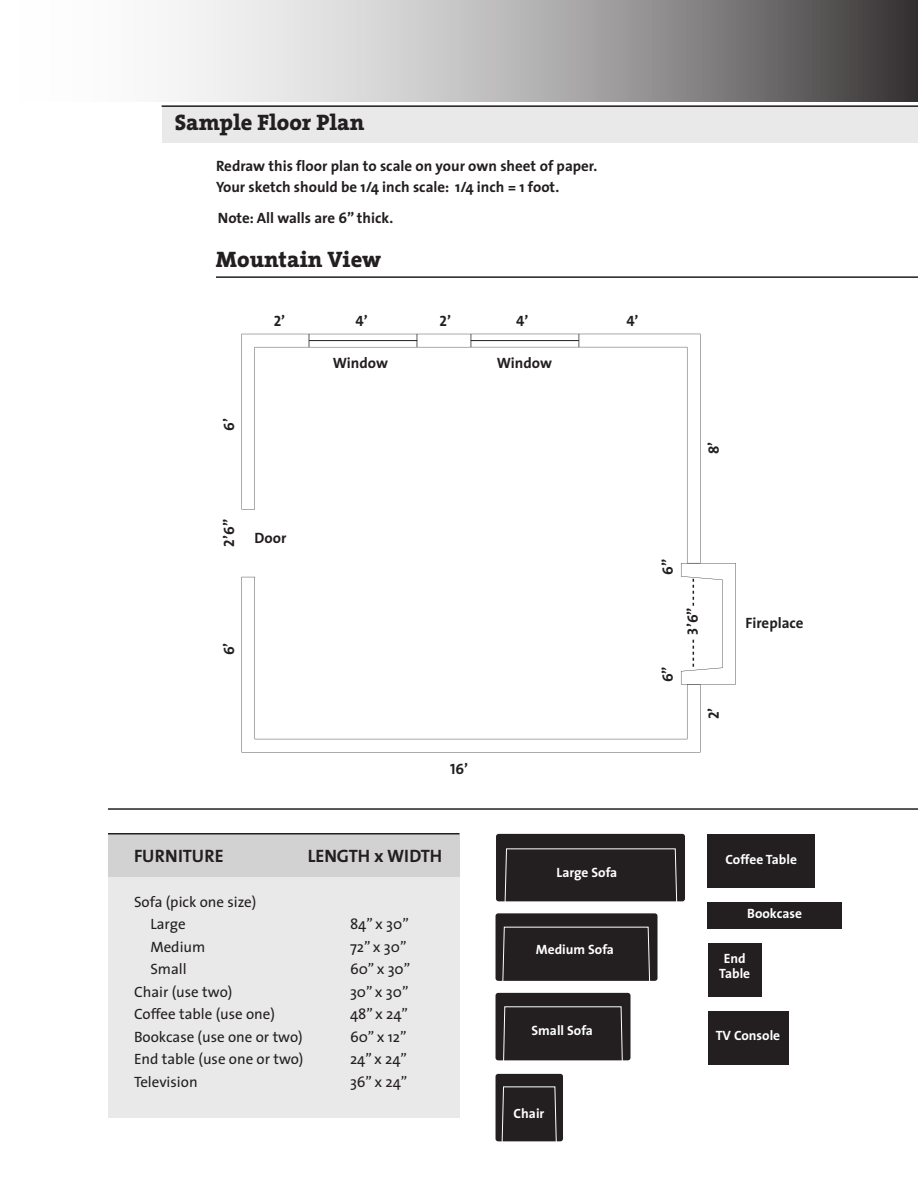
<style>
.page{position:relative;width:918px;height:1188px;background:#fff}
.page>*{position:absolute;margin:0;border:0;box-sizing:border-box;transform-origin:0 0}
.t1{font:800 22.5px "The Serif";color:#231f20}
.t2{font:700 18px "The Sans";color:#231f20}
.t3{font:15px/22.5px "The Sans";color:#231f20}
.t4{font:700 15px/21px "The Sans";color:#231f20}
.t5{font:15px "The Sans Bold Caps";color:#231f20}
.t6{font:700 13.5px/15px "The Sans";color:#fff;text-align:center}
</style>
<div class="page">
<div style="left:108px;top:864px;width:351px;height:254px;background:#e9e9e9"></div>
<div style="left:108px;top:834px;width:351px;height:43px;background:#d3d2d2"></div>
<hr style="left:108px;top:808px;width:810px;height:2px;background:#231f20">
<hr style="left:108px;top:833px;width:351px;height:2px;background:#231f20">
<div style="left:496px;top:913px;width:162px;height:68px;background:#231f20;border-radius:3px"></div>
<div style="left:496px;top:993px;width:135px;height:67px;background:#231f20;border-radius:3px"></div>
<div style="left:496px;top:1074px;width:67px;height:67px;background:#231f20;border-radius:3px"></div>
<div style="left:707px;top:834px;width:108px;height:54px;background:#231f20"></div>
<div style="left:707px;top:902px;width:135px;height:27px;background:#231f20"></div>
<div style="left:708px;top:943px;width:54px;height:54px;background:#231f20"></div>
<div style="left:708px;top:1011px;width:81px;height:54px;background:#231f20"></div>
<div style="left:496px;top:834px;width:189px;height:67px;background:#231f20;border-radius:3px"></div>
<svg style="left:504px;top:848px;width:174px;height:54px"></svg>
<svg style="left:502px;top:926px;width:148px;height:55px"></svg>
<svg style="left:503px;top:1006px;width:120px;height:55px"></svg>
<svg style="left:501px;top:1086px;width:56px;height:56px"></svg>
<svg style="left:241px;top:685px;width:447px;height:67px"></svg>
<svg style="left:241px;top:334px;width:495px;height:351px"></svg>
<svg style="left:179px;top:0;width:739px;height:101px;background:#a6a5a5"></svg>
<hr style="left:216px;top:276px;width:702px;height:2px;background:#231f20">
<div style="left:162px;top:105px;width:756px;height:38px;background:#e9e9e9"></div>
<hr style="left:162px;top:105px;width:756px;height:2px;background:#231f20">
<p class="t1" style="left:175px;top:103px;width:191px">Sample Floor Plan</p>
<p class="t4" style="left:216px;top:155px;width:383px">Redraw this floor plan to scale on your own sheet of paper.<br>Your sketch should be 1/4 inch scale: 1/4 inch = 1 foot.</p>
<p class="t4" style="left:218px;top:207px;width:177px">Note: All walls are 6” thick.</p>
<p class="t1" style="left:216px;top:241px;width:167px">Mountain View</p>
<p class="t5" style="left:274px;top:308px;width:13px">2’</p>
<p class="t5" style="left:356px;top:308px;width:14px">4’</p>
<p class="t5" style="left:440px;top:308px;width:13px">2’</p>
<p class="t5" style="left:516px;top:308px;width:14px">4’</p>
<p class="t5" style="left:626px;top:308px;width:14px">4’</p>
<p class="t5" style="left:217px;top:431px;width:14px;rotate:-90deg">6’</p>
<p class="t4" style="left:333px;top:352px;width:57px">Window</p>
<p class="t4" style="left:497px;top:352px;width:57px">Window</p>
<p class="t5" style="left:701px;top:454px;width:14px;rotate:-90deg">8’</p>
<p class="t5" style="left:217px;top:547px;width:29px;rotate:-90deg">2’6”</p>
<p class="t4" style="left:255px;top:527px;width:33px">Door</p>
<p class="t5" style="left:217px;top:655px;width:14px;rotate:-90deg">6’</p>
<p class="t5" style="left:450px;top:757px;width:20px">16’</p>
<p class="t5" style="left:655px;top:575px;width:18px;rotate:-90deg">6”</p>
<p class="t5" style="left:655px;top:682px;width:18px;rotate:-90deg">6”</p>
<p class="t5" style="left:680px;top:635px;width:29px;rotate:-90deg">3’6”</p>
<p class="t5" style="left:701px;top:719px;width:13px;rotate:-90deg">2’</p>
<p class="t4" style="left:746px;top:612px;width:60px">Fireplace</p>
<p class="t2" style="left:134px;top:840px;width:91px">FURNITURE</p>
<p class="t2" style="left:308px;top:840px;width:136px">LENGTH x WIDTH</p>
<p class="t3" style="left:150px;top:890px;width:108px;text-indent:-16px">Sofa (pick one size)<br>Large</p>
<p class="t3" style="left:350px;top:912px;width:60px">84” x 30”</p>
<p class="t3" style="left:150px;top:935px;width:57px">Medium</p>
<p class="t3" style="left:350px;top:935px;width:58px">72” x 30”</p>
<p class="t3" style="left:150px;top:957px;width:38px">Small</p>
<p class="t3" style="left:350px;top:957px;width:62px">60” x 30”</p>
<p class="t3" style="left:134px;top:980px;width:100px">Chair (use two)</p>
<p class="t3" style="left:350px;top:980px;width:60px">30” x 30”</p>
<p class="t3" style="left:134px;top:1002px;width:143px">Coffee table (use one)</p>
<p class="t3" style="left:350px;top:1002px;width:60px">48” x 24”</p>
<p class="t3" style="left:134px;top:1025px;width:170px">Bookcase (use one or two)</p>
<p class="t3" style="left:350px;top:1025px;width:58px">60” x 12”</p>
<p class="t3" style="left:134px;top:1047px;width:171px">End table (use one or two)</p>
<p class="t3" style="left:350px;top:1047px;width:59px">24” x 24”</p>
<p class="t3" style="left:134px;top:1070px;width:65px">Television</p>
<p class="t3" style="left:350px;top:1070px;width:59px">36” x 24”</p>
<p class="t6" style="left:557px;top:865px;width:62px">Large Sofa</p>
<p class="t6" style="left:536px;top:941px;width:80px">Medium Sofa</p>
<p class="t6" style="left:531px;top:1023px;width:63px">Small Sofa</p>
<p class="t6" style="left:514px;top:1106px;width:32px">Chair</p>
<p class="t6" style="left:726px;top:852px;width:73px">Coffee Table</p>
<p class="t6" style="left:747px;top:906px;width:56px">Bookcase</p>
<p class="t6" style="left:719px;top:951px;width:33px">End<br>Table</p>
<p class="t6" style="left:716px;top:1027px;width:66px">TV Console</p>
</div>
